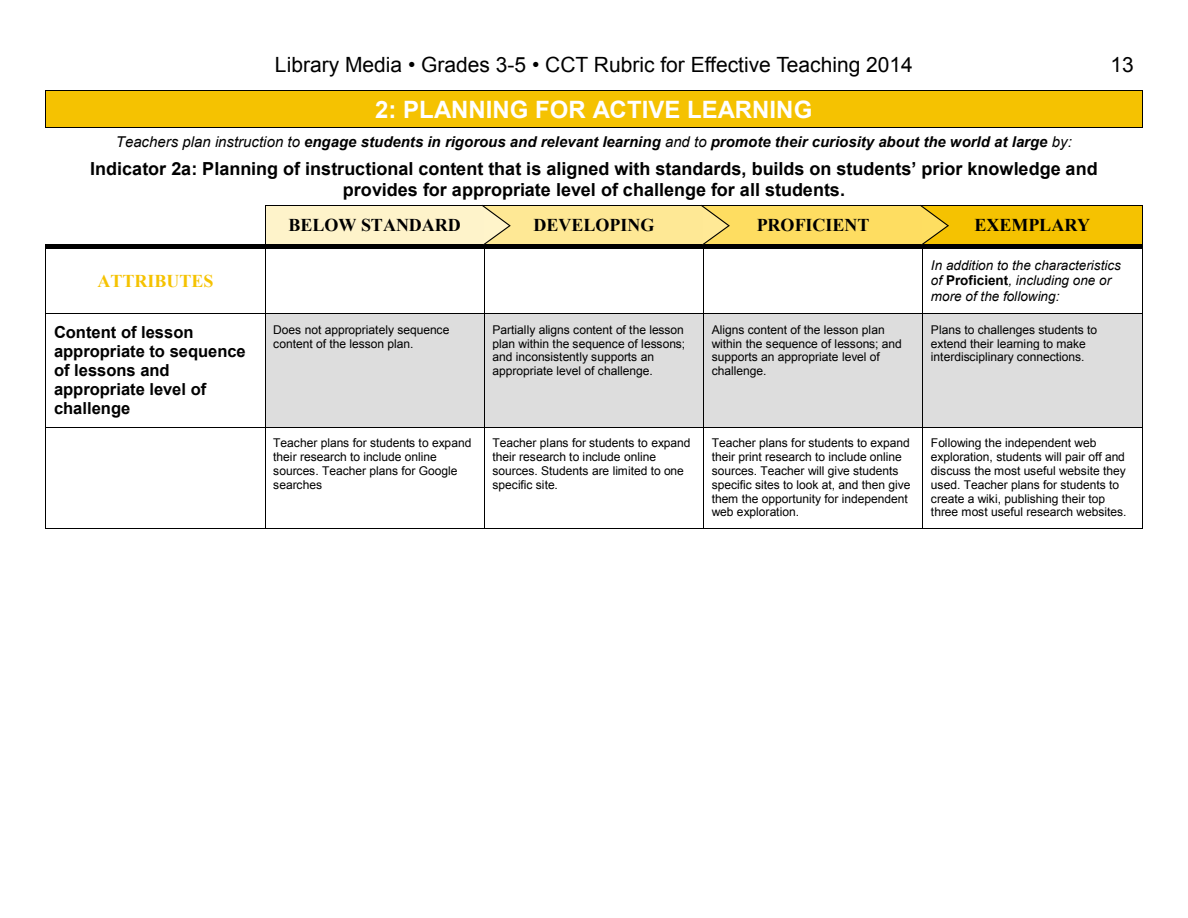
<style>
.page{position:relative;width:1188px;height:918px;background:#fff}
.page>*{position:absolute;margin:0;border:0;box-sizing:border-box;transform-origin:0 0}
.t1{font:700 24px "Arial";color:#fff}
.t2{font:21px "Arial";color:#000}
.t3{font:700 18px/20.7px "Arial";color:#000;text-align:center}
.t4{font:700 18px "Times New Roman";color:#000}
.t5{font:700 18px "Times New Roman";letter-spacing:.005em;color:#f5c201}
.t6{font:700 16.5px/18.9px "Arial";color:#000}
.t7{font:italic 700 15px "Arial";letter-spacing:.005em;color:#000}
.t8{font:italic 13.5px/15.5px "Arial";color:#000}
.t9{font:12px/13.8px "Arial";letter-spacing:-.005em;color:#000}
.s1{font-weight:400}
.s2{font-weight:700;font-style:normal}
</style>
<div class="page">
<div style="left:54px;top:91px;width:1080px;height:37px;background:#f5c201"></div>
<hr style="left:46px;top:90px;width:1096px;height:1px;background:#000">
<hr style="left:46px;top:91px;width:1px;height:37px;background:#000">
<hr style="left:1142px;top:91px;width:1px;height:37px;background:#000">
<hr style="left:47px;top:128px;width:1095px;height:1px;background:#000">
<div style="left:266px;top:205px;width:218px;height:39px;background:#fef3ca"></div>
<div style="left:492px;top:205px;width:204px;height:39px;background:#fee895"></div>
<div style="left:712px;top:205px;width:203px;height:39px;background:#fedd61"></div>
<div style="left:923px;top:205px;width:219px;height:39px;background:#f5c201"></div>
<hr style="left:266px;top:205px;width:218px;height:1px;background:#000">
<hr style="left:485px;top:205px;width:219px;height:1px;background:#000">
<hr style="left:704px;top:205px;width:219px;height:1px;background:#000">
<hr style="left:924px;top:205px;width:218px;height:1px;background:#000">
<hr style="left:265px;top:205px;width:1px;height:39px;background:#000">
<hr style="left:1142px;top:205px;width:1px;height:39px;background:#000">
<svg style="left:46px;top:244px;width:5px;height:5px"></svg>
<div style="left:51px;top:244px;width:214px;height:5px;background:#000"></div>
<svg style="left:265px;top:244px;width:4px;height:5px"></svg>
<div style="left:269px;top:244px;width:215px;height:5px;background:#000"></div>
<div style="left:489px;top:244px;width:214px;height:5px;background:#000"></div>
<div style="left:708px;top:244px;width:214px;height:5px;background:#000"></div>
<div style="left:928px;top:244px;width:214px;height:5px;background:#000"></div>
<hr style="left:46px;top:249px;width:1px;height:64px;background:#000">
<hr style="left:265px;top:249px;width:1px;height:64px;background:#000">
<hr style="left:484px;top:249px;width:1px;height:64px;background:#000">
<hr style="left:703px;top:249px;width:1px;height:64px;background:#000">
<hr style="left:922px;top:249px;width:1px;height:64px;background:#000">
<hr style="left:1142px;top:249px;width:1px;height:64px;background:#000">
<div style="left:266px;top:314px;width:218px;height:113px;background:#ddd"></div>
<div style="left:485px;top:314px;width:218px;height:113px;background:#ddd"></div>
<div style="left:704px;top:314px;width:218px;height:113px;background:#ddd"></div>
<div style="left:923px;top:314px;width:219px;height:113px;background:#ddd"></div>
<hr style="left:46px;top:313px;width:219px;height:1px;background:#000">
<hr style="left:266px;top:313px;width:218px;height:1px;background:#000">
<hr style="left:485px;top:313px;width:218px;height:1px;background:#000">
<hr style="left:704px;top:313px;width:218px;height:1px;background:#000">
<hr style="left:923px;top:313px;width:219px;height:1px;background:#000">
<hr style="left:46px;top:314px;width:1px;height:113px;background:#000">
<hr style="left:265px;top:314px;width:1px;height:113px;background:#000">
<hr style="left:484px;top:314px;width:1px;height:113px;background:#000">
<hr style="left:703px;top:314px;width:1px;height:113px;background:#000">
<hr style="left:922px;top:314px;width:1px;height:113px;background:#000">
<hr style="left:1142px;top:314px;width:1px;height:113px;background:#000">
<hr style="left:46px;top:427px;width:219px;height:1px;background:#000">
<hr style="left:266px;top:427px;width:218px;height:1px;background:#000">
<hr style="left:485px;top:427px;width:218px;height:1px;background:#000">
<hr style="left:704px;top:427px;width:218px;height:1px;background:#000">
<hr style="left:923px;top:427px;width:219px;height:1px;background:#000">
<hr style="left:46px;top:428px;width:1px;height:100px;background:#000">
<hr style="left:46px;top:528px;width:219px;height:1px;background:#000">
<hr style="left:265px;top:428px;width:1px;height:100px;background:#000">
<hr style="left:266px;top:528px;width:218px;height:1px;background:#000">
<hr style="left:484px;top:428px;width:1px;height:100px;background:#000">
<hr style="left:485px;top:528px;width:218px;height:1px;background:#000">
<hr style="left:703px;top:428px;width:1px;height:100px;background:#000">
<hr style="left:704px;top:528px;width:218px;height:1px;background:#000">
<hr style="left:922px;top:428px;width:1px;height:100px;background:#000">
<hr style="left:923px;top:528px;width:219px;height:1px;background:#000">
<hr style="left:1142px;top:428px;width:1px;height:100px;background:#000">
<svg style="left:482px;top:204px;width:29px;height:45px"></svg>
<svg style="left:700px;top:204px;width:30px;height:45px"></svg>
<svg style="left:919px;top:204px;width:30px;height:45px"></svg>
<h2 class="t2" style="left:275px;top:51px;width:639px">Library Media • Grades 3-5 • CCT Rubric for Effective Teaching 2014</h2>
<h2 class="t2" style="left:1111px;top:51px;width:25px">13</h2>
<p class="t2" style="left:478px;top:52px;width:12px">s</p>
<p class="t2" style="left:709px;top:52px;width:29px">f c</p>
<p class="t2" style="left:1122px;top:52px;width:13px">1</p>
<p class="t1" style="left:375px;top:93px;width:439px">2: PLANNING FOR ACTIVE LEARNING</p>
<p class="t7" style="left:116px;top:131px;width:957px"><span class="s1">Teachers plan instruction to</span> engage students in rigorous and relevant learning <span class="s1">and to</span> promote their curiosity about the world at large <span class="s1">by:</span></p>
<p class="t3" style="left:90px;top:159px;width:1009px">Indicator 2a: Planning of instructional content that is aligned with standards, builds on students’ prior knowledge and provides for appropriate level of challenge for all students.</p>
<p class="t4" style="left:288px;top:212px;width:174px">BELOW STANDARD</p>
<p class="t4" style="left:534px;top:212px;width:122px">DEVELOPING</p>
<p class="t4" style="left:757px;top:212px;width:114px">PROFICIENT</p>
<p class="t4" style="left:975px;top:212px;width:117px">EXEMPLARY</p>
<p class="t5" style="left:97px;top:269px;width:118px">ATTRIBUTES</p>
<p class="t8" style="left:931px;top:258px;width:191px">In addition to the characteristics of <span class="s2">Proficient</span>, including one or more of the following:</p>
<p class="t6" style="left:54px;top:323px;width:193px">Content of lesson appropriate to sequence of lessons and appropriate level of challenge</p>
<p class="t9" style="left:273px;top:323px;width:178px">Does not appropriately sequence content of the lesson plan.</p>
<p class="t9" style="left:492px;top:323px;width:194px">Partially aligns content of the lesson plan within the sequence of lessons; and inconsistently supports an appropriate level of challenge.</p>
<p class="t9" style="left:712px;top:323px;width:192px">Aligns content of the lesson plan within the sequence of lessons; and supports an appropriate level of challenge.</p>
<p class="t9" style="left:931px;top:323px;width:168px">Plans to challenges students to extend their learning to make interdisciplinary connections.</p>
<p class="t9" style="left:273px;top:436px;width:200px">Teacher plans for students to expand their research to include online sources. Teacher plans for Google searches</p>
<p class="t9" style="left:492px;top:436px;width:200px">Teacher plans for students to expand their research to include online sources. Students are limited to one specific site.</p>
<p class="t9" style="left:712px;top:436px;width:200px">Teacher plans for students to expand their print research to include online sources. Teacher will give students specific sites to look at, and then give them the opportunity for independent web exploration.</p>
<p class="t9" style="left:931px;top:436px;width:197px">Following the independent web exploration, students will pair off and discuss the most useful website they used. Teacher plans for students to create a wiki, publishing their top three most useful research websites.</p>
</div>
